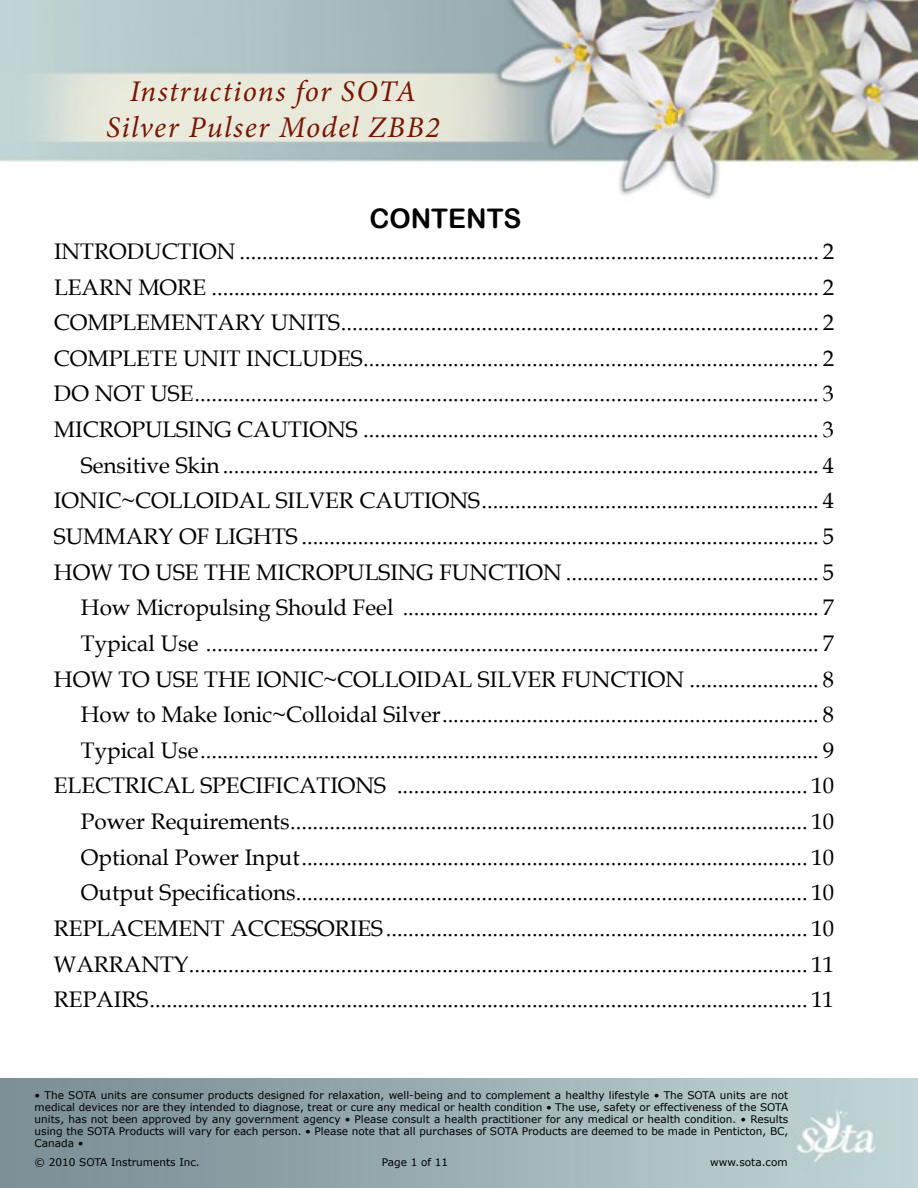
<style>
.page{position:relative;width:918px;height:1188px;background:#fff}
.page>*{position:absolute;margin:0;border:0;box-sizing:border-box;transform-origin:0 0}
.t1{font:italic 30px/36px "Minion Pro";letter-spacing:.045em;color:#7a1600;text-align:center}
.t2{font:27px "Arial Rounded MT Bold";color:#000}
.t3{font:22.5px/35.7px "Book Antiqua";color:#000;text-align:justify}
.t4{font:10.5px/12px "Verdana";color:#000;text-align:justify}
</style>
<div class="page">
<img style="left:0;top:0;width:918px;height:199px">
<img style="left:0;top:1079px;width:918px;height:109px">
<h1 class="t1" style="left:106px;top:74px;width:335px">Instructions for SOTA<br>Silver Pulser Model ZBB2</h1>
<p class="t2" style="left:369px;top:202px;width:154px">CONTENTS</p>
<p class="t3" style="left:54px;top:233px;width:782px">INTRODUCTION ....................................................................................................... 2</p>
<p class="t3" style="left:54px;top:269px;width:781px">LEARN MORE ............................................................................................................ 2</p>
<p class="t3" style="left:54px;top:304px;width:781px">COMPLEMENTARY UNITS..................................................................................... 2</p>
<p class="t3" style="left:54px;top:340px;width:782px">COMPLETE UNIT INCLUDES................................................................................. 2</p>
<p class="t3" style="left:54px;top:375px;width:782px">DO NOT USE............................................................................................................... 3</p>
<p class="t3" style="left:54px;top:411px;width:782px">MICROPULSING CAUTIONS ................................................................................. 3</p>
<p class="t3" style="left:81px;top:447px;width:755px">SENSITIVE SKIN.......................................................................................................... 4</p>
<p class="t3" style="left:54px;top:482px;width:323px">IONIC~COLLOIDAL SILVER CAUT</p>
<p class="t3" style="left:424px;top:482px;width:25px">IONS</p>
<p class="t3" style="left:54px;top:482px;width:782px;text-indent:428px">............................................................ 4<br>SUMMARY OF LIGHTS ............................................................................................ 5<br>HOW TO USE THE MICROPU</p>
<p class="t3" style="left:54px;top:554px;width:782px;text-align:right">ION ............................................. 5<br>HOW MICROPULSING SHOULD FEEL .......................................................................... 7<br>TYPICAL USE ............................................................................................................. 7<br>HOW TO USE THE IONIC~COLLOIDAL SILVER FUNCTION ....................... 8<br>HOW TO MAKE IONIC~COLLOIDAL SILVER................................................................... 8<br>TYPICAL USE.............................................................................................................. 9<br>ELECTRICAL SPECIFICATIONS ......................................................................... 10<br>POWER REQUIREMENTS............................................................................................ 10<br>OPTIONAL POWER INPUT.......................................................................................... 10<br>OUTPUT SPECIFICATIONS........................................................................................... 10<br>REPLACEMENT ACCESSORIES........................................................................... 10<br>WARRANTY.............................................................................................................. 11<br>REPAIRS..................................................................................................................... 11</p>
<p class="t3" style="left:365px;top:554px;width:92px">LSING FUNCT</p>
<p class="t4" style="left:35px;top:1089px;width:755px">• The SOTA units are consumer products designed for relaxation, well-being and to complement a healthy lifestyle • The SOTA units are not medical devices nor are they intended to diagnose, treat or cure any medical or health condition • The use, safety or effectiveness of the SOTA units, has not been approved by any government agency • Please consult a health practitioner for any medical or health condition. • Results using the SOTA Products will vary for each person. • Please note that all purchases of SOTA Products are deemed to be made in Penticton, BC, Canada •</p>
<p class="t4" style="left:35px;top:1155px;width:167px">© 2010 SOTA Instruments Inc.</p>
<p class="t4" style="left:382px;top:1155px;width:68px">Page 1 of 11</p>
<p class="t4" style="left:710px;top:1155px;width:79px">www.sota.com</p>
</div>
